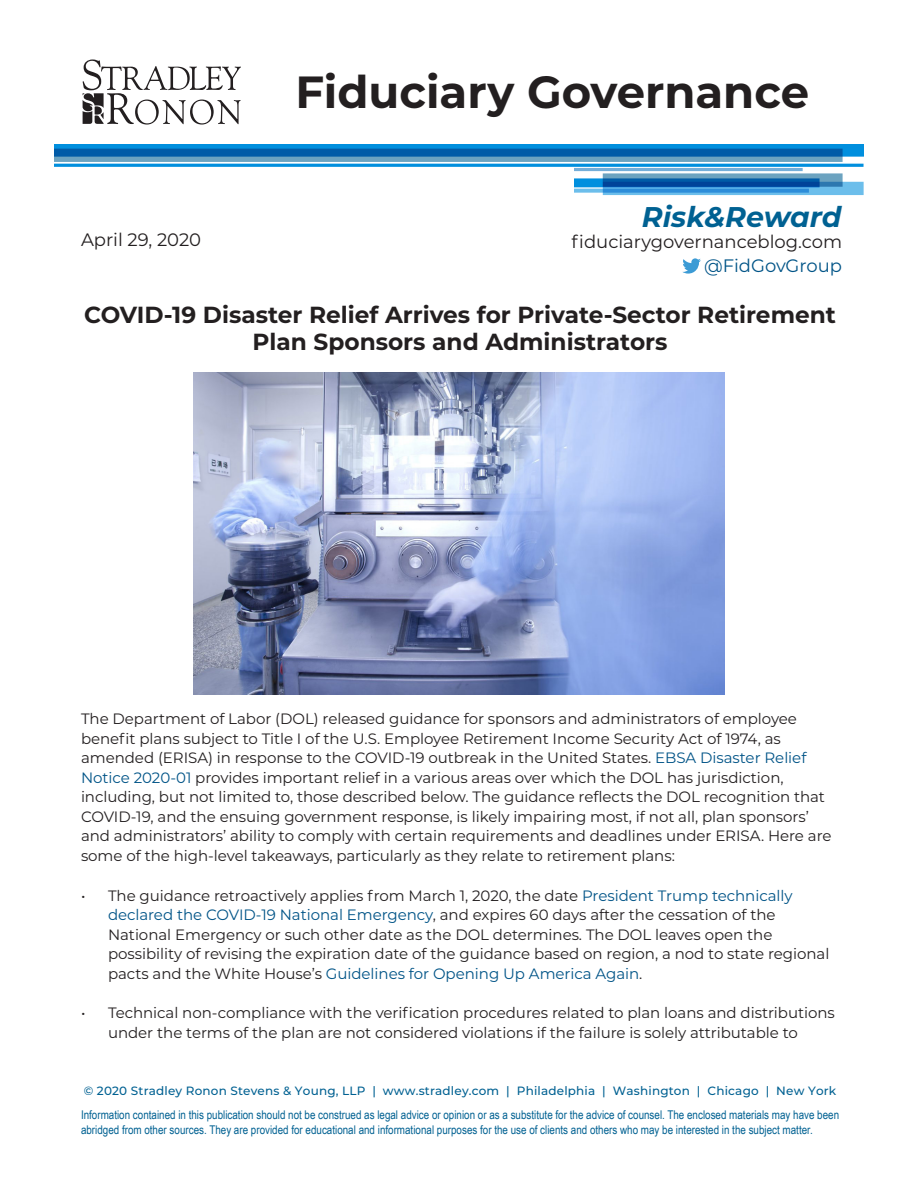
<style>
.page{position:relative;width:918px;height:1188px;background:#fff}
.page>*{position:absolute;margin:0;border:0;box-sizing:border-box;transform-origin:0 0}
.t1{font:700 45px "Montserrat";color:#231f20}
.t2{font:italic 700 28.5px "Montserrat";color:#006192}
.t3{font:700 23.25px/27px "Montserrat";color:#231f20;text-align:center}
.t4{font:18px "Montserrat";color:#231f20}
.t5{font:18px "Montserrat";color:#005487}
.t6{font:15px/19.5px "Montserrat";letter-spacing:-.005em;color:#231f20}
.t7{font:12px/14.2px "Arial Narrow";color:#006192}
.t8{font:500 12px "Montserrat";letter-spacing:.015em;color:#006192}
.s1{color:#005487}
</style>
<div class="page">
<svg style="left:603px;top:187px;width:261px;height:8px"></svg>
<svg style="left:574px;top:189px;width:235px;height:4px"></svg>
<svg style="left:54px;top:144px;width:810px;height:43px;background:#3c90c7"></svg>
<div style="left:54px;top:167px;width:520px;height:34px;background:#fff"></div>
<svg style="left:83px;top:60px;width:158px;height:65px"></svg>
<img style="left:193px;top:373px;width:532px;height:322px">
<svg style="left:682px;top:258px;width:19px;height:16px"></svg>
<p class="t1" style="left:296px;top:60px;width:515px">Fiduciary Governance</p>
<p class="t4" style="left:81px;top:227px;width:122px">April 29, 2020</p>
<p class="t2" style="left:642px;top:196px;width:201px">Risk&amp;Reward</p>
<p class="t4" style="left:572px;top:230px;width:272px">fiduciarygovernanceblog.com</p>
<p class="t5" style="left:704px;top:254px;width:139px">@FidGovGroup</p>
<p class="t3" style="left:84px;top:300px;width:753px">COVID-19 Disaster Relief Arrives for Private-Sector Retirement<br>Plan Sponsors and Administrators</p>
<p class="t6" style="left:81px;top:709px;width:752px">The Department of Labor (DOL) released guidance for sponsors and administrators of employee benefit plans subject to Title I of the U.S. Employee Retirement Income Security Act of 1974, as amended (ERISA) in response to the COVID-19 outbreak in the United States. <span class="s1">EBSA Disaster Relief Notice 2020-01</span> provides important relief in a various areas over which the DOL has jurisdiction, including, but not limited to, those described below. The guidance reflects the DOL recognition that COVID-19, and the ensuing government response, is likely impairing most, if not all, plan sponsors’ and administrators’ ability to comply with certain requirements and deadlines under ERISA. Here are some of the high-level takeaways, particularly as they relate to retirement plans:</p>
<p class="t6" style="left:108px;top:885px;width:723px;text-indent:-27px">• The guidance retroactively applies from March 1, 2020, the date <span class="s1">President Trump technically declared the COVID-19 National Emergency</span>, and expires 60 days after the cessation of the National Emergency or such other date as the DOL determines. The DOL leaves open the possibility of revising the expiration date of the guidance based on region, a nod to state regional pacts and the White House’s <span class="s1">Guidelines for Opening Up America Again</span>.</p>
<p class="t6" style="left:108px;top:1003px;width:728px;text-indent:-27px">• Technical non-compliance with the verification procedures related to plan loans and distributions under the terms of the plan are not considered violations if the failure is solely attributable to</p>
<p class="t8" style="left:84px;top:1082px;width:754px">© 2020 Stradley Ronon Stevens &amp; Young, LLP | www.stradley.com | Philadelphia | Washington | Chicago | New York</p>
<p class="t7" style="left:81px;top:1108px;width:760px">Information contained in this publication should not be construed as legal advice or opinion or as a substitute for the advice of counsel. The enclosed materials may have been abridged from other sources. They are provided for educational and informational purposes for the use of clients and others who may be interested in the subject matter.</p>
</div>
